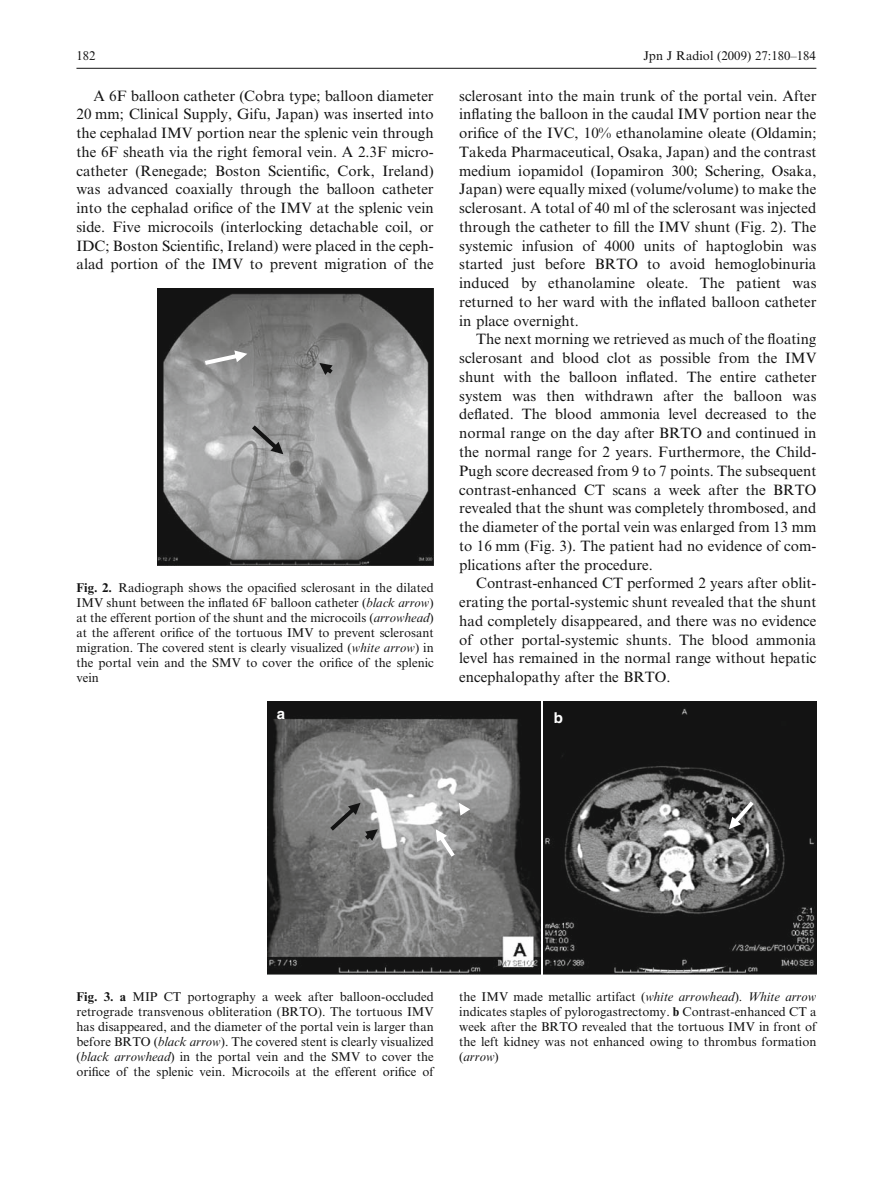
<style>
.page{position:relative;width:893px;height:1178px;background:#fff}
.page>*{position:absolute;margin:0;border:0;box-sizing:border-box;transform-origin:0 0}
.t1{font:15px/18.8px "Times NRMT";color:#131313;text-align:justify}
.t2{font:700 15px "Helvetica LT Std";color:#fff}
.t3{font:12.75px/15px "Times NRMT";color:#131313;text-align:justify}
.s1{font-weight:700}
.s2{font-style:italic}
</style>
<div class="page">
<hr style="left:76px;top:68px;width:740px;height:1px;background:#131313">
<img style="left:157px;top:289px;width:277px;height:276px">
<svg style="left:252px;top:425px;width:31px;height:29px"></svg>
<svg style="left:319px;top:363px;width:14px;height:12px"></svg>
<svg style="left:205px;top:350px;width:42px;height:15px"></svg>
<img style="left:268px;top:702px;width:272px;height:272px">
<svg style="left:330px;top:803px;width:48px;height:38px;background:#7a7b7a"></svg>
<svg style="left:436px;top:829px;width:19px;height:28px"></svg>
<svg style="left:459px;top:803px;width:11px;height:12px"></svg>
<img style="left:544px;top:702px;width:272px;height:272px">
<svg style="left:729px;top:801px;width:25px;height:28px"></svg>
<p class="t3" style="left:76px;top:49px;width:21px">182</p>
<p class="t3" style="left:643px;top:49px;width:174px">Jpn J Radiol (2009) 27:180–184</p>
<p class="t1" style="left:77px;top:87px;width:359px;text-indent:17px">A 6F balloon catheter (Cobra type; balloon diameter 20 mm; Clinical Supply, Gifu, Japan) was inserted into the cephalad IMV portion near the splenic vein through the 6F sheath via the right femoral vein. A 2.3F micro&shy;catheter (Renegade; Boston Scientific, Cork, Ireland) was advanced coaxially through the balloon catheter into the cephalad orifice of the IMV at the splenic vein side. Five microcoils (interlocking detachable coil, or IDC; Boston Scientific, Ireland) were placed in the ceph&shy;alad portion of the IMV to prevent migration of the</p>
<p class="t1" style="left:459px;top:87px;width:359px">sclerosant into the main trunk of the portal vein. After inflating the balloon in the caudal IMV portion near the orifice of the IVC, 10% ethanolamine oleate (Oldamin; Takeda Pharmaceutical, Osaka, Japan) and the contrast medium iopamidol (Iopamiron 300; Schering, Osaka, Japan) were equally mixed (volume/volume) to make the sclerosant. A total of 40 ml of the sclerosant was injected through the catheter to fill the IMV shunt (Fig. 2). The systemic infusion of 4000 units of haptoglobin was started just before BRTO to avoid hemoglobinuria induced by ethanolamine oleate. The patient was returned to her ward with the inflated balloon catheter in place overnight.</p>
<p class="t1" style="left:459px;top:331px;width:359px;text-indent:17px">The next morning we retrieved as much of the floating sclerosant and blood clot as possible from the IMV shunt with the balloon inflated. The entire catheter system was then withdrawn after the balloon was deflated. The blood ammonia level decreased to the normal range on the day after BRTO and continued in the normal range for 2 years. Furthermore, the Child-Pugh score decreased from 9 to 7 points. The subsequent contrast-enhanced CT scans a week after the BRTO revealed that the shunt was completely thrombosed, and the diameter of the portal vein was enlarged from 13 mm to 16 mm (Fig. 3). The patient had no evidence of com&shy;plications after the procedure.</p>
<p class="t1" style="left:459px;top:575px;width:359px;text-indent:17px">Contrast-enhanced CT performed 2 years after oblit&shy;erating the portal-systemic shunt revealed that the shunt had completely disappeared, and there was no evidence of other portal-systemic shunts. The blood ammonia level has remained in the normal range without hepatic encephalopathy after the BRTO.</p>
<p class="t3" style="left:77px;top:581px;width:359px"><span class="s1">Fig. 2.</span> Radiograph shows the opacified sclerosant in the dilated IMV shunt between the inflated 6F balloon catheter (<span class="s2">black arrow</span>) at the efferent portion of the shunt and the microcoils (<span class="s2">arrowhead</span>) at the afferent orifice of the tortuous IMV to prevent sclerosant migration. The covered stent is clearly visualized (<span class="s2">white arrow</span>) in the portal vein and the SMV to cover the orifice of the splenic vein</p>
<p class="t2" style="left:277px;top:705px;width:10px">a</p>
<p class="t2" style="left:554px;top:709px;width:11px">b</p>
<p class="t3" style="left:77px;top:990px;width:359px"><span class="s1">Fig. 3. a</span> MIP CT portography a week after balloon-occluded retrograde transvenous obliteration (BRTO). The tortuous IMV has disappeared, and the diameter of the portal vein is larger than before BRTO (<span class="s2">black arrow</span>). The covered stent is clearly visualized (<span class="s2">black arrowhead</span>) in the portal vein and the SMV to cover the orifice of the splenic vein. Microcoils at the efferent orifice of</p>
<p class="t3" style="left:459px;top:990px;width:359px">the IMV made metallic artifact (<span class="s2">white arrowhead</span>). <span class="s2">White arrow </span>indicates staples of pylorogastrectomy. <span class="s1">b</span> Contrast-enhanced CT a week after the BRTO revealed that the tortuous IMV in front of the left kidney was not enhanced owing to thrombus formation (<span class="s2">arrow</span>)</p>
</div>
